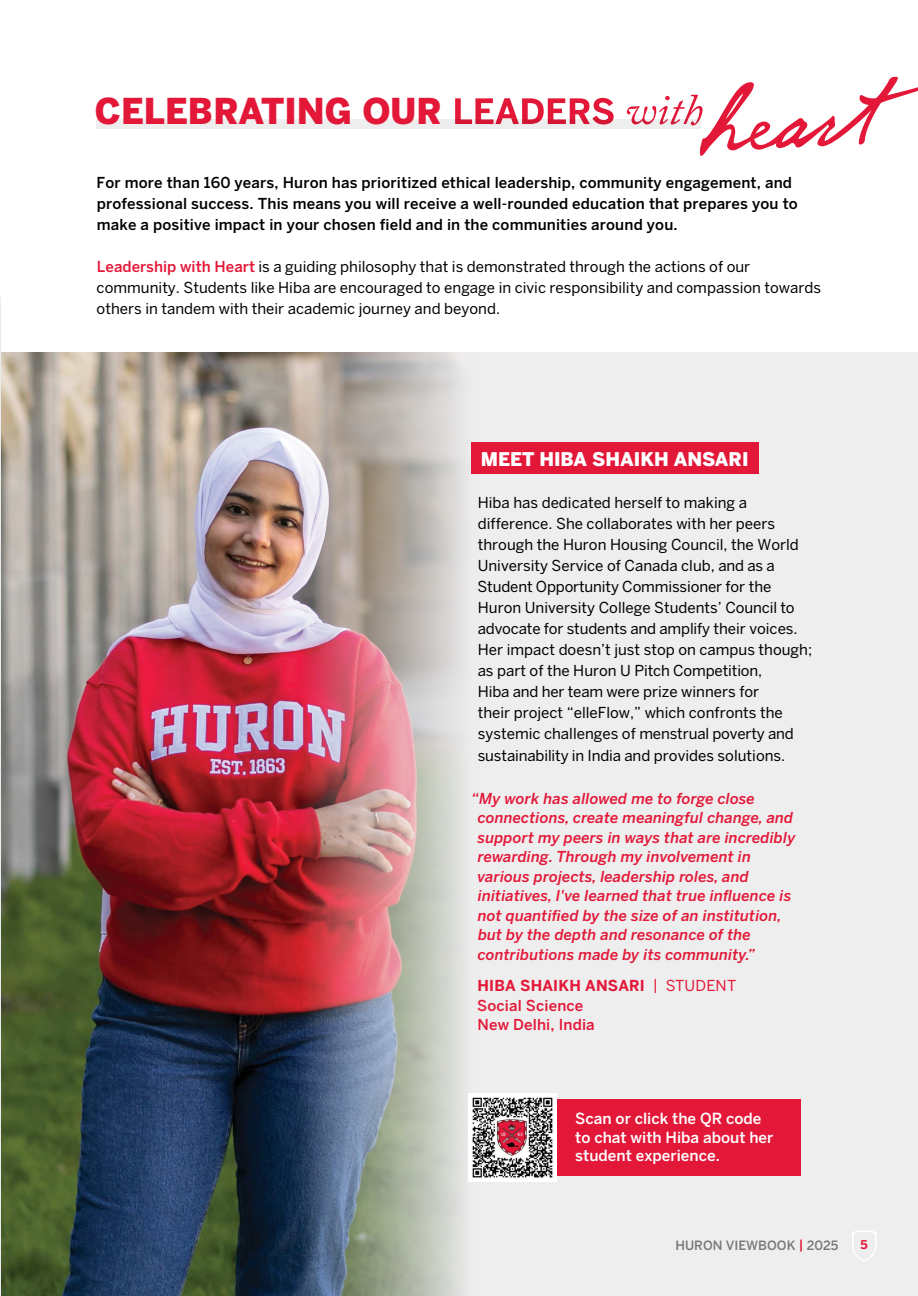
<style>
.page{position:relative;width:918px;height:1296px;background:#fff}
.page>*{position:absolute;margin:0;border:0;box-sizing:border-box;transform-origin:0 0}
.t1{font:900 35.4px "Benton Sans";color:#e31838}
.t2{font:900 18.75px "Benton Sans";color:#fff}
.t3{font:500 15.3px/18.3px "Benton Sans";color:#fff}
.t4{font:15px/21px "Benton Sans";color:#000}
.t5{font:italic 500 15px/19.5px "Benton Sans";letter-spacing:.01em;color:#e31838}
.t6{font:500 15px/21px "Benton Sans";letter-spacing:.01em;color:#000}
.t7{font:500 15px/19.5px "Benton Sans";letter-spacing:.01em;color:#e31838}
.t8{font:500 12.75px "Benton Sans";color:#77787b}
.t9{font:700 12px "Benton Sans";color:#e31838}
.s1{font-weight:500;color:#e31838}
.s2{font-weight:700}
.s3{font-weight:400}
.s4{color:#e31838}
</style>
<div class="page">
<div style="left:0;top:353px;width:918px;height:943px;background:#eeeeef"></div>
<svg style="left:455px;top:98px;width:159px;height:22px"></svg>
<svg style="left:627px;top:77px;width:291px;height:79px"></svg>
<div style="left:96px;top:120px;width:605px;height:9px;background:#eeeeef"></div>
<img style="left:1px;top:353px;width:478px;height:943px">
<div style="left:527px;top:1099px;width:274px;height:77px;background:#e31838"></div>
<img style="left:468px;top:1093px;width:89px;height:88px">
<div style="left:471px;top:442px;width:288px;height:32px;background:#e31838"></div>
<hr style="left:0;top:297px;width:1px;height:999px;background:#eaebeb">
<svg style="left:852px;top:1230px;width:24px;height:31px"></svg>
<h1 class="t1" style="left:95px;top:90px;width:348px">CELEBRATING OUR</h1>
<p class="t6" style="left:97px;top:172px;width:703px">For more than 160 years, Huron has prioritized ethical leadership, community engagement, and professional success. This means you will receive a well-rounded education that prepares you to make a positive impact in your chosen field and in the communities around you.</p>
<p class="t4" style="left:97px;top:256px;width:726px"><span class="s1">Leadership with Heart</span> is a guiding philosophy that is demonstrated through the actions of our community. Students like Hiba are encouraged to engage in civic responsibility and compassion towards others in tandem with their academic journey and beyond.</p>
<p class="t2" style="left:481px;top:448px;width:269px">MEET HIBA SHAIKH ANSARI</p>
<p class="t4" style="left:478px;top:492px;width:336px">Hiba has dedicated herself to making a difference. She collaborates with her peers through the Huron Housing Council, the World University Service of Canada club, and as a Student Opportunity Commissioner for the Huron University College Students’ Council to advocate for students and amplify their voices.<br>Her impact doesn’t just stop on campus though; as part of the Huron U Pitch Competition,<br>Hiba and her team were prize winners for<br>their project “elleFlow,” which confronts the systemic challenges of menstrual poverty and</p>
<p class="t4" style="left:478px;top:745px;width:309px">sustainability in India and provides solutions.</p>
<p class="t5" style="left:478px;top:789px;width:319px;text-indent:-6px">“My work has allowed me to forge close connections, create meaningful change, and support my peers in ways that are incredibly rewarding. Through my involvement in various projects, leadership roles, and initiatives, I've learned that true influence is not quantified by the size of an institution, but by the depth and resonance of the contributions made by its community.”</p>
<p class="t7" style="left:477px;top:976px;width:261px"><span class="s2">HIBA SHAIKH ANSARI</span> <span class="s3">| STUDENT<br></span>Social Science<br>New Delhi, India</p>
<p class="t3" style="left:575px;top:1109px;width:200px">Scan or click the QR code to chat with Hiba about her student experience.</p>
<p class="t8" style="left:675px;top:1238px;width:165px">HURON VIEWBOOK <span class="s4">|</span> 2025</p>
<p class="t9" style="left:861px;top:1238px;width:9px">5</p>
</div>
